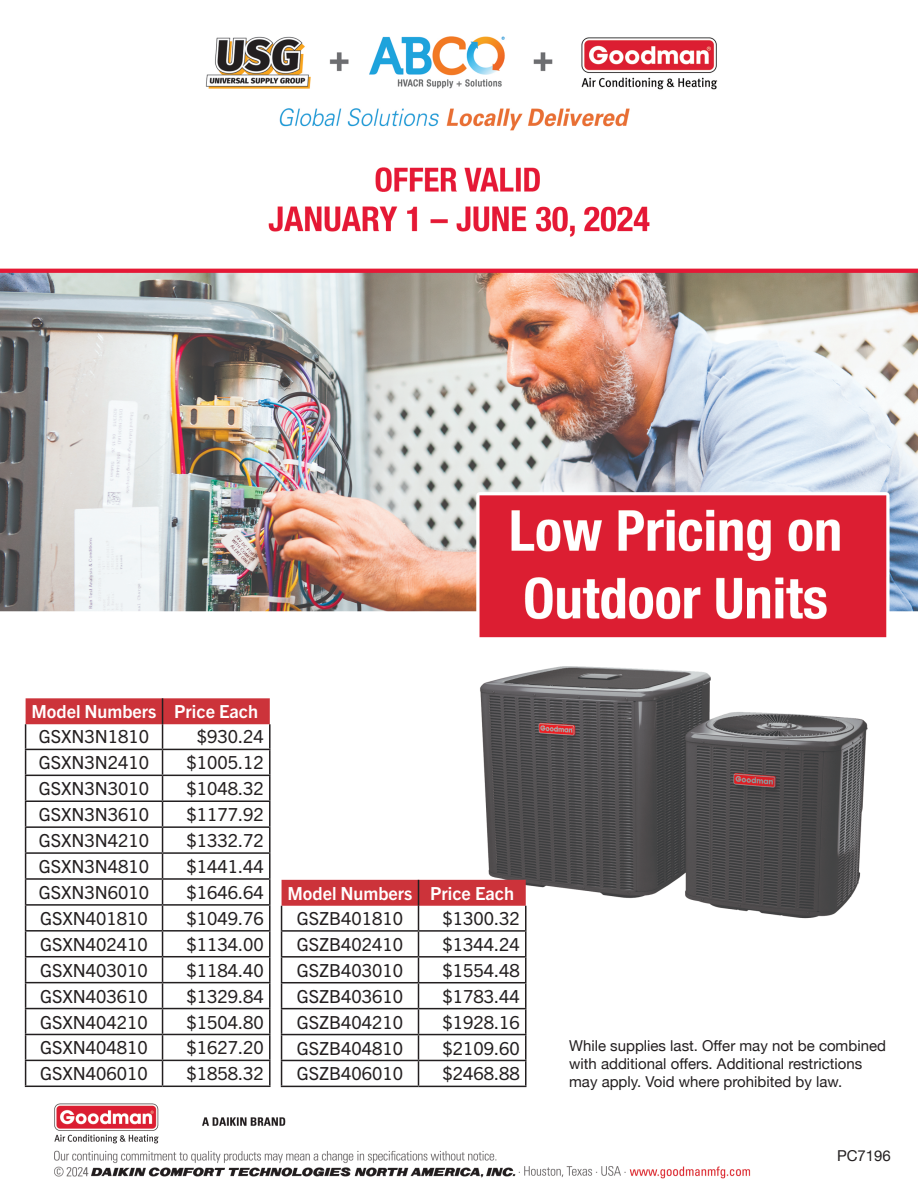
<style>
.page{position:relative;width:918px;height:1188px;background:#fff}
.page>*{position:absolute;margin:0;border:0;box-sizing:border-box;transform-origin:0 0}
.t1{font:18px "Trade Gothic Next LT Pro";color:#231f20}
.t2{font:700 18px "Trade Gothic Next LT Pro";color:#fff}
.t3{font:15px/18px "Helvetica Neue";color:#231f20}
</style>
<div class="page">
<img style="left:0;top:36px;width:918px;height:1143px">
<hr style="left:269px;top:724px;width:2px;height:25px;background:#231f20">
<hr style="left:163px;top:749px;width:108px;height:1px;background:#231f20">
<hr style="left:269px;top:750px;width:2px;height:25px;background:#231f20">
<hr style="left:163px;top:775px;width:108px;height:1px;background:#231f20">
<hr style="left:269px;top:776px;width:2px;height:24px;background:#231f20">
<hr style="left:163px;top:800px;width:108px;height:2px;background:#231f20">
<hr style="left:269px;top:802px;width:2px;height:24px;background:#231f20">
<hr style="left:163px;top:826px;width:108px;height:2px;background:#231f20">
<hr style="left:269px;top:828px;width:2px;height:24px;background:#231f20">
<hr style="left:163px;top:852px;width:108px;height:2px;background:#231f20">
<hr style="left:269px;top:854px;width:2px;height:24px;background:#231f20">
<hr style="left:163px;top:878px;width:108px;height:2px;background:#231f20">
<hr style="left:269px;top:880px;width:2px;height:24px;background:#231f20">
<hr style="left:163px;top:904px;width:108px;height:2px;background:#231f20">
<hr style="left:269px;top:906px;width:2px;height:24px;background:#231f20">
<hr style="left:163px;top:930px;width:108px;height:2px;background:#231f20">
<hr style="left:269px;top:932px;width:2px;height:24px;background:#231f20">
<hr style="left:163px;top:956px;width:108px;height:1px;background:#231f20">
<hr style="left:269px;top:957px;width:2px;height:25px;background:#231f20">
<hr style="left:163px;top:982px;width:108px;height:1px;background:#231f20">
<hr style="left:269px;top:983px;width:2px;height:25px;background:#231f20">
<hr style="left:163px;top:1008px;width:108px;height:1px;background:#231f20">
<hr style="left:269px;top:1009px;width:2px;height:25px;background:#231f20">
<hr style="left:163px;top:1034px;width:108px;height:1px;background:#231f20">
<hr style="left:269px;top:1035px;width:2px;height:25px;background:#231f20">
<hr style="left:163px;top:1060px;width:108px;height:1px;background:#231f20">
<svg style="left:25px;top:698px;width:245px;height:388px"></svg>
<hr style="left:269px;top:1061px;width:2px;height:25px;background:#231f20">
<hr style="left:25px;top:1086px;width:138px;height:1px;background:#231f20">
<hr style="left:163px;top:1086px;width:108px;height:1px;background:#231f20">
<svg style="left:281px;top:880px;width:245px;height:206px"></svg>
<hr style="left:281px;top:1086px;width:137px;height:1px;background:#231f20">
<hr style="left:418px;top:1086px;width:108px;height:1px;background:#231f20">
<p class="t2" style="left:32px;top:699px;width:228px">Model Numbers Price Each</p>
<p class="t1" style="left:39px;top:724px;width:112px">GSXN3N1810</p>
<p class="t1" style="left:197px;top:724px;width:69px">$930.24</p>
<p class="t1" style="left:39px;top:750px;width:112px">GSXN3N2410</p>
<p class="t1" style="left:186px;top:750px;width:79px">$1005.12</p>
<p class="t1" style="left:39px;top:776px;width:112px">GSXN3N3010</p>
<p class="t1" style="left:186px;top:776px;width:79px">$1048.32</p>
<p class="t1" style="left:39px;top:802px;width:112px">GSXN3N3610</p>
<p class="t1" style="left:186px;top:802px;width:79px">$1177.92</p>
<p class="t1" style="left:39px;top:828px;width:112px">GSXN3N4210</p>
<p class="t1" style="left:186px;top:828px;width:79px">$1332.72</p>
<p class="t1" style="left:39px;top:854px;width:112px">GSXN3N4810</p>
<p class="t1" style="left:186px;top:854px;width:79px">$1441.44</p>
<p class="t1" style="left:39px;top:880px;width:112px">GSXN3N6010</p>
<p class="t1" style="left:186px;top:880px;width:79px">$1646.64</p>
<p class="t1" style="left:40px;top:906px;width:109px">GSXN401810</p>
<p class="t1" style="left:186px;top:906px;width:79px">$1049.76</p>
<p class="t1" style="left:40px;top:932px;width:109px">GSXN402410</p>
<p class="t1" style="left:186px;top:932px;width:79px">$1134.00</p>
<p class="t1" style="left:40px;top:958px;width:109px">GSXN403010</p>
<p class="t1" style="left:186px;top:958px;width:79px">$1184.40</p>
<p class="t1" style="left:40px;top:984px;width:109px">GSXN403610</p>
<p class="t1" style="left:186px;top:984px;width:79px">$1329.84</p>
<p class="t1" style="left:40px;top:1009px;width:109px">GSXN404210</p>
<p class="t1" style="left:186px;top:1009px;width:79px">$1504.80</p>
<p class="t1" style="left:40px;top:1035px;width:109px">GSXN404810</p>
<p class="t1" style="left:186px;top:1035px;width:79px">$1627.20</p>
<p class="t1" style="left:40px;top:1061px;width:109px">GSXN406010</p>
<p class="t1" style="left:186px;top:1061px;width:79px">$1858.32</p>
<p class="t2" style="left:288px;top:881px;width:228px">Model Numbers Price Each</p>
<p class="t1" style="left:297px;top:906px;width:108px">GSZB401810</p>
<p class="t1" style="left:442px;top:906px;width:79px">$1300.32</p>
<p class="t1" style="left:297px;top:932px;width:108px">GSZB402410</p>
<p class="t1" style="left:442px;top:932px;width:79px">$1344.24</p>
<p class="t1" style="left:297px;top:958px;width:108px">GSZB403010</p>
<p class="t1" style="left:442px;top:958px;width:79px">$1554.48</p>
<p class="t1" style="left:297px;top:984px;width:108px">GSZB403610</p>
<p class="t1" style="left:442px;top:984px;width:79px">$1783.44</p>
<p class="t1" style="left:297px;top:1010px;width:108px">GSZB404210</p>
<p class="t1" style="left:442px;top:1010px;width:79px">$1928.16</p>
<p class="t1" style="left:297px;top:1035px;width:108px">GSZB404810</p>
<p class="t1" style="left:442px;top:1035px;width:79px">$2109.60</p>
<p class="t1" style="left:297px;top:1061px;width:108px">GSZB406010</p>
<p class="t1" style="left:442px;top:1061px;width:79px">$2468.88</p>
<p class="t3" style="left:569px;top:1038px;width:318px">While supplies last. Offer may not be combined with additional offers. Additional restrictions may apply. Void where prohibited by law.</p>
<p class="t3" style="left:837px;top:1148px;width:55px">PC7196</p>
</div>
